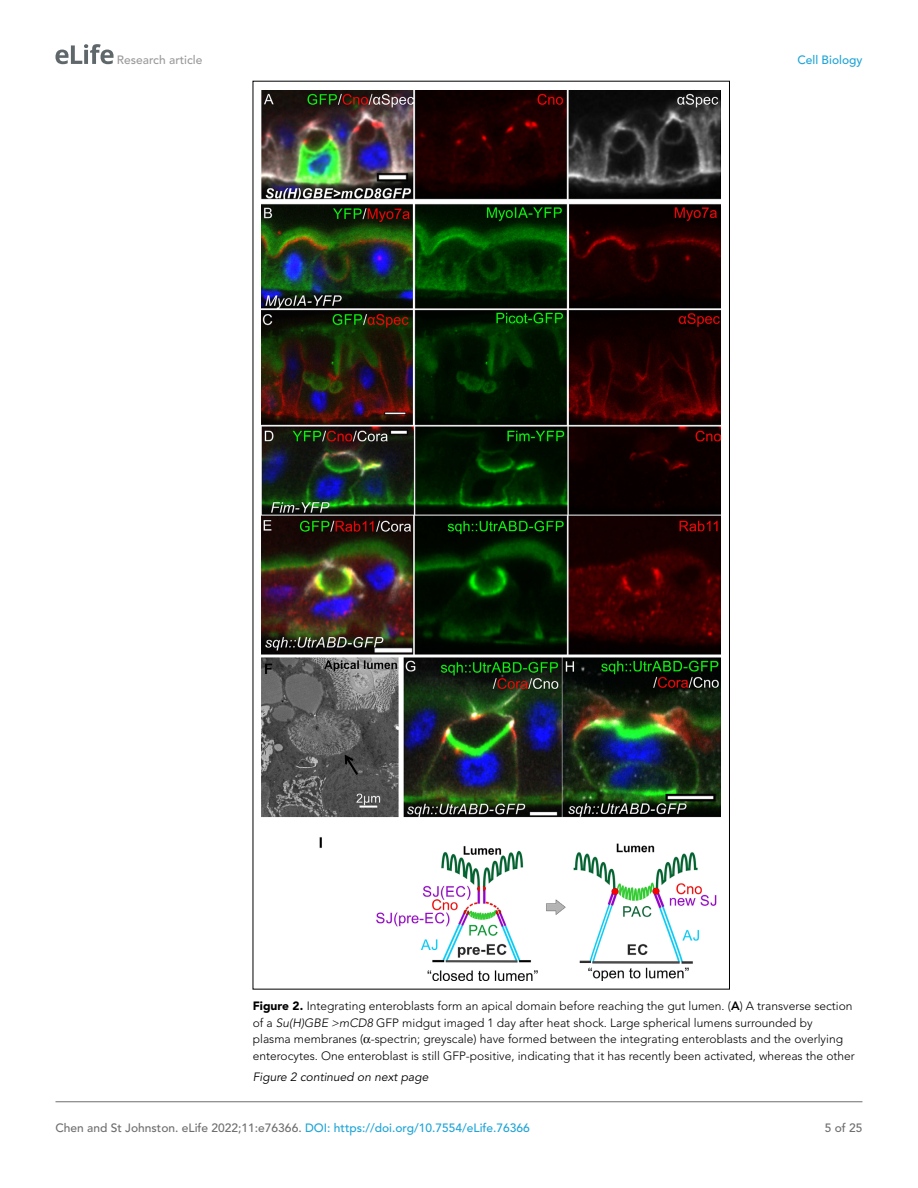
<style>
.page{position:relative;width:918px;height:1188px;background:#fff}
.page>*{position:absolute;margin:0;border:0;box-sizing:border-box;transform-origin:0 0}
.t1{font:300 12px/16.5px "Avenir LT Std";color:#000}
.t2{font:500 12px "Avenir LT Std";color:#1ea4d7}
.t3{font:italic 12px "Avenir LT Std";color:#000}
.t4{font:500 12px "Avenir LT Std";color:#9a9a9a}
.t5{font:500 12px "Avenir LT Std";color:#6e6e70}
.s1{font-weight:900}
.s2{font-weight:800}
.s3{font-style:italic}
.s4{color:#6e6e70}
</style>
<div class="page">
<svg style="left:55px;top:44px;width:59px;height:20px"></svg>
<hr style="left:56px;top:1101px;width:806px;height:1px;background:#6e6e70">
<img style="left:262px;top:90px;width:458px;height:890px">
<p class="t4" style="left:117px;top:53px;width:87px">Research article</p>
<p class="t2" style="left:797px;top:53px;width:67px">Cell Biology</p>
<p class="t1" style="left:253px;top:998px;width:604px"><span class="s1">Figure 2.</span> Integrating enteroblasts form an apical domain before reaching the gut lumen. (<span class="s2">A</span>) A transverse section of a <span class="s3">Su(H)GBE &gt;mCD8</span> GFP midgut imaged 1 day after heat shock. Large spherical lumens surrounded by<br>plasma membranes ( -spectrin; greyscale) have formed between the integrating enteroblasts and the overlying enterocytes. One enteroblast is still GFP-positive, indicating that it has recently been activated, whereas the other</p>
<p class="t3" style="left:253px;top:1070px;width:177px">Figure 2 continued on next page</p>
<p class="t2" style="left:56px;top:1121px;width:476px"><span class="s4">Chen and St Johnston. eLife 2022;11:e76366.</span> DOI: https://doi.org/10.7554/eLife.76366</p>
<p class="t5" style="left:825px;top:1121px;width:39px">5 of 25</p>
</div>
